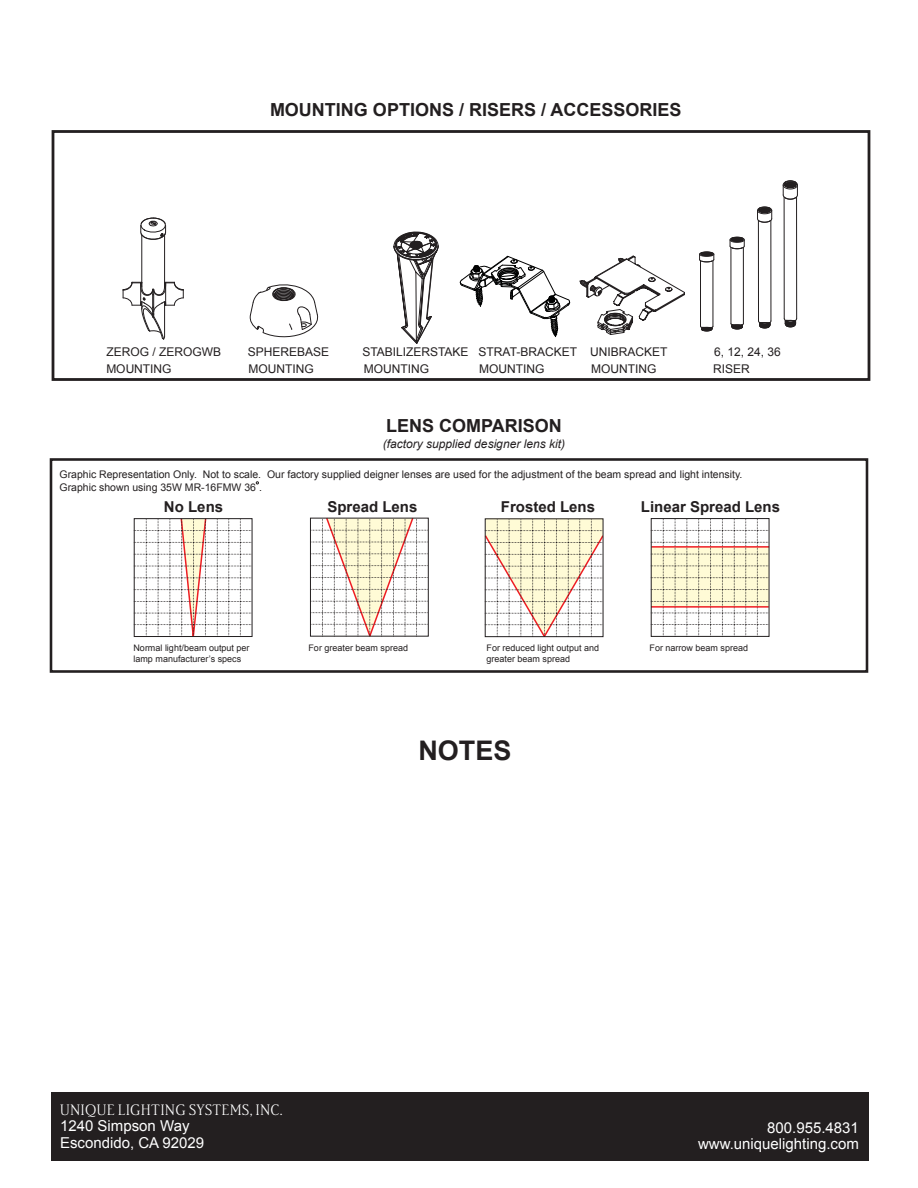
<style>
.page{position:relative;width:918px;height:1188px;background:#fff}
.page>*{position:absolute;margin:0;border:0;box-sizing:border-box;transform-origin:0 0}
.t1{font:700 27px "Arial";color:#231f20}
.t2{font:700 18px "Arial";color:#231f20}
.t3{font:15px/16.5px "Arial";color:#fff}
.t4{font:700 15px "Arial";color:#231f20}
.t5{font:15px "Bethany";letter-spacing:.05em;color:#fff}
.t6{font:12px "Arial";color:#231f20}
.t7{font:italic 12px "Arial";color:#231f20}
.t8{font:10.5px/12.6px "Arial";color:#231f20}
.t9{font:9px/10.8px "Arial";color:#231f20}
</style>
<div class="page">
<div style="left:51px;top:1092px;width:817px;height:69px;background:#231f20"></div>
<div style="left:52px;top:130px;width:818px;height:251px;border:3px solid #231f20"></div>
<div style="left:50px;top:458px;width:818px;height:215px;border:3px solid #231f20"></div>
<svg style="left:460px;top:256px;width:110px;height:81px"></svg>
<svg style="left:393px;top:231px;width:46px;height:113px"></svg>
<hr style="left:784px;top:197px;width:1px;height:121px;background:#231f20">
<hr style="left:796px;top:197px;width:1px;height:121px;background:#231f20">
<svg style="left:783px;top:180px;width:15px;height:20px"></svg>
<svg style="left:784px;top:313px;width:13px;height:14px"></svg>
<hr style="left:758px;top:220px;width:1px;height:101px;background:#231f20">
<hr style="left:771px;top:220px;width:1px;height:101px;background:#231f20">
<svg style="left:757px;top:207px;width:15px;height:16px"></svg>
<svg style="left:758px;top:317px;width:13px;height:11px"></svg>
<hr style="left:731px;top:247px;width:1px;height:77px;background:#231f20">
<hr style="left:743px;top:247px;width:1px;height:77px;background:#231f20">
<svg style="left:730px;top:237px;width:15px;height:12px"></svg>
<svg style="left:731px;top:320px;width:13px;height:9px"></svg>
<hr style="left:700px;top:261px;width:1px;height:65px;background:#231f20">
<hr style="left:713px;top:261px;width:1px;height:65px;background:#231f20">
<svg style="left:700px;top:323px;width:13px;height:8px"></svg>
<svg style="left:699px;top:251px;width:16px;height:11px"></svg>
<svg style="left:579px;top:256px;width:106px;height:79px"></svg>
<hr style="left:141px;top:235px;width:1px;height:52px;background:#231f20">
<hr style="left:164px;top:235px;width:1px;height:52px;background:#231f20">
<svg style="left:140px;top:217px;width:27px;height:24px"></svg>
<svg style="left:122px;top:282px;width:62px;height:58px"></svg>
<svg style="left:249px;top:284px;width:70px;height:54px"></svg>
<svg style="left:310px;top:517px;width:118px;height:118px"></svg>
<div style="left:310px;top:518px;width:119px;height:119px;border:1px solid #231f20"></div>
<svg style="left:136px;top:520px;width:114px;height:115px"></svg>
<div style="left:134px;top:518px;width:118px;height:119px;border:1px solid #231f20"></div>
<svg style="left:484px;top:518px;width:120px;height:120px"></svg>
<svg style="left:653px;top:518px;width:117px;height:118px"></svg>
<hr style="left:651px;top:546px;width:118px;height:2px;background:#ee1d23">
<hr style="left:651px;top:606px;width:118px;height:2px;background:#ee1d23">
<div style="left:651px;top:518px;width:118px;height:119px;border:1px solid #231f20"></div>
<h2 class="t2" style="left:270px;top:100px;width:413px">MOUNTING OPTIONS / RISERS / ACCESSORIES</h2>
<p class="t6" style="left:106px;top:346px;width:116px">ZEROG / ZEROGWB</p>
<p class="t6" style="left:248px;top:346px;width:83px">SPHEREBASE</p>
<p class="t6" style="left:362px;top:346px;width:307px">STABILIZERSTAKE STRAT-BRACKET UNIBRACKET</p>
<p class="t6" style="left:714px;top:346px;width:68px">6, 12, 24, 36</p>
<p class="t6" style="left:106px;top:362px;width:67px">MOUNTING</p>
<p class="t6" style="left:248px;top:362px;width:67px">MOUNTING</p>
<p class="t6" style="left:364px;top:362px;width:67px">MOUNTING</p>
<p class="t6" style="left:479px;top:362px;width:67px">MOUNTING</p>
<p class="t6" style="left:591px;top:362px;width:67px">MOUNTING</p>
<p class="t6" style="left:713px;top:362px;width:38px">RISER</p>
<h2 class="t2" style="left:386px;top:415px;width:177px">LENS COMPARISON</h2>
<p class="t7" style="left:383px;top:437px;width:184px">(factory supplied designer lens kit)</p>
<p class="t8" style="left:59px;top:468px;width:685px">Graphic Representation Only. Not to scale. Our factory supplied deigner lenses are used for the adjustment of the beam spread and light intensity.<br>Graphic shown using 35W MR-16FMW 36 .</p>
<h3 class="t4" style="left:164px;top:498px;width:61px">No Lens</h3>
<h3 class="t4" style="left:327px;top:498px;width:92px">Spread Lens</h3>
<h3 class="t4" style="left:501px;top:498px;width:96px">Frosted Lens</h3>
<h3 class="t4" style="left:641px;top:498px;width:141px">Linear Spread Lens</h3>
<p class="t9" style="left:134px;top:642px;width:118px">Normal light/beam output per lamp manufacturer’s specs</p>
<p class="t9" style="left:309px;top:642px;width:101px">For greater beam spread</p>
<p class="t9" style="left:487px;top:642px;width:114px">For reduced light output and greater beam spread</p>
<p class="t9" style="left:650px;top:642px;width:100px">For narrow beam spread</p>
<h1 class="t1" style="left:418px;top:735px;width:95px">NOTES</h1>
<h3 class="t5" style="left:60px;top:1101px;width:224px">UNIQUE LIGHTING SYSTEMS, INC.</h3>
<h3 class="t3" style="left:60px;top:1117px;width:146px">1240 Simpson Way<br>Escondido, CA 92029</h3>
<h3 class="t3" style="left:698px;top:1119px;width:162px;text-align:right">800.955.4831 www.uniquelighting.com</h3>
</div>
